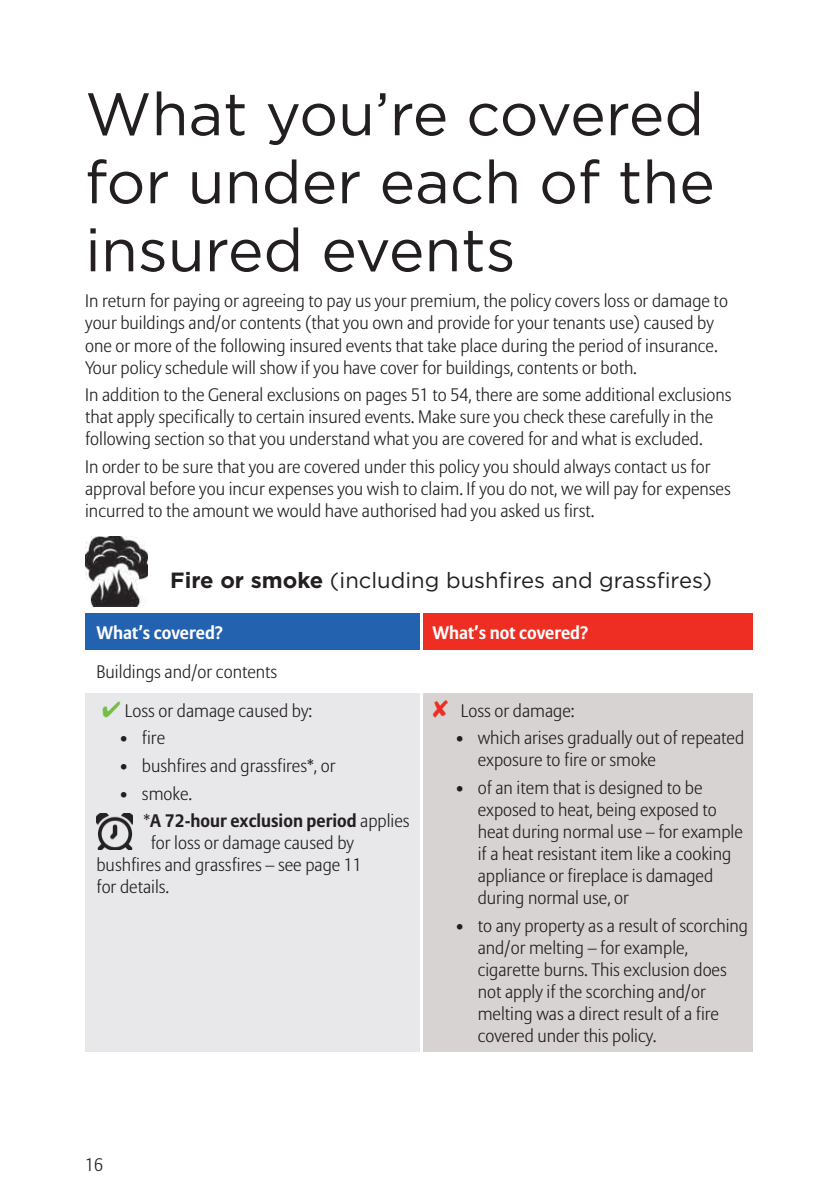
<style>
.page{position:relative;width:840px;height:1191px;background:#fff}
.page>*{position:absolute;margin:0;border:0;box-sizing:border-box;transform-origin:0 0}
.t1{font:60px/68px "Gotham";color:#231f20}
.t2{font:22px "Gotham";color:#231f20}
.t3{font:300 18px/22px "Allianz Sans";color:#231f20}
.t4{font:700 18px/27.6px "Allianz Sans";color:#231f20}
.t5{font:700 18px "Allianz Sans";color:#fff}
.s1{font-weight:700}
.s2{color:#71bf44}
.s3{font-weight:300}
.s4{color:#ee2e22}
</style>
<div class="page">
<img style="left:85px;top:536px;width:62px;height:70px">
<div style="left:85px;top:612px;width:336px;height:39px;background:#2362af"></div>
<div style="left:421px;top:612px;width:333px;height:39px;background:#ee2e22"></div>
<div style="left:85px;top:691px;width:336px;height:362px;background:#e8e7e9"></div>
<div style="left:421px;top:691px;width:333px;height:362px;background:#d6d3d2"></div>
<hr style="left:85px;top:611px;width:670px;height:2px;background:#fff">
<hr style="left:420px;top:613px;width:2px;height:37px;background:#fff">
<hr style="left:753px;top:613px;width:2px;height:37px;background:#fff">
<hr style="left:85px;top:650px;width:670px;height:2px;background:#fff">
<hr style="left:85px;top:690px;width:670px;height:2px;background:#fff">
<hr style="left:420px;top:692px;width:2px;height:360px;background:#fff">
<hr style="left:753px;top:692px;width:2px;height:360px;background:#fff">
<hr style="left:85px;top:1052px;width:670px;height:2px;background:#fff">
<img style="left:96px;top:813px;width:36px;height:36px">
<h1 class="t1" style="left:85px;top:84px;width:631px">What you’re covered for under each of the insured events</h1>
<p class="t3" style="left:85px;top:291px;width:644px">In return for paying or agreeing to pay us your premium, the policy covers loss or damage to your buildings and/or contents (that you own and provide for your tenants use) caused by one or more of the following insured events that take place during the period of insurance.<br>Your policy schedule will show if you have cover for buildings, contents or both.</p>
<p class="t3" style="left:85px;top:385px;width:647px">In addition to the General exclusions on pages 51 to 54, there are some additional exclusions that apply specifically to certain insured events. Make sure you check these carefully in the following section so that you understand what you are covered for and what is excluded.</p>
<p class="t3" style="left:85px;top:457px;width:647px">In order to be sure that you are covered under this policy you should always contact us for approval before you incur expenses you wish to claim. If you do not, we will pay for expenses incurred to the amount we would have authorised had you asked us first.</p>
<p class="t2" style="left:170px;top:572px;width:543px"><span class="s1">Fire or smoke</span> (including bushfires and grassfires)</p>
<p class="t5" style="left:96px;top:625px;width:128px">What’s covered?</p>
<p class="t5" style="left:432px;top:625px;width:158px">What’s not covered?</p>
<p class="t3" style="left:96px;top:662px;width:182px">Buildings and/or contents</p>
<p class="t3" style="left:102px;top:700px;width:211px"><span class="s2">✔</span> Loss or damage caused by:</p>
<p class="t3" style="left:119px;top:728px;width:47px">• fire</p>
<p class="t3" style="left:119px;top:756px;width:218px">• bushfires and grassfires*, or</p>
<p class="t4" style="left:143px;top:781px;width:267px;text-indent:-24px"><span class="s3">• smoke.<br>*</span>A 72-hour exclusion period <span class="s3">applies</span></p>
<p class="t3" style="left:96px;top:833px;width:267px;text-indent:54px">for loss or damage caused by bushfires and grassfires – see page 11 for details.</p>
<p class="t3" style="left:432px;top:700px;width:144px"><span class="s4">✘</span> Loss or damage:</p>
<p class="t3" style="left:477px;top:728px;width:268px;text-indent:-23px">• which arises gradually out of repeated exposure to fire or smoke</p>
<p class="t3" style="left:477px;top:778px;width:266px;text-indent:-23px">• of an item that is designed to be exposed to heat, being exposed to heat during normal use – for example if a heat resistant item like a cooking appliance or fireplace is damaged during normal use, or</p>
<p class="t3" style="left:477px;top:915px;width:272px;text-indent:-23px">• to any property as a result of scorching and/or melting – for example, cigarette burns. This exclusion does not apply if the scorching and/or melting was a direct result of a fire covered under this policy.</p>
<p class="t3" style="left:85px;top:1155px;width:19px">16</p>
</div>
